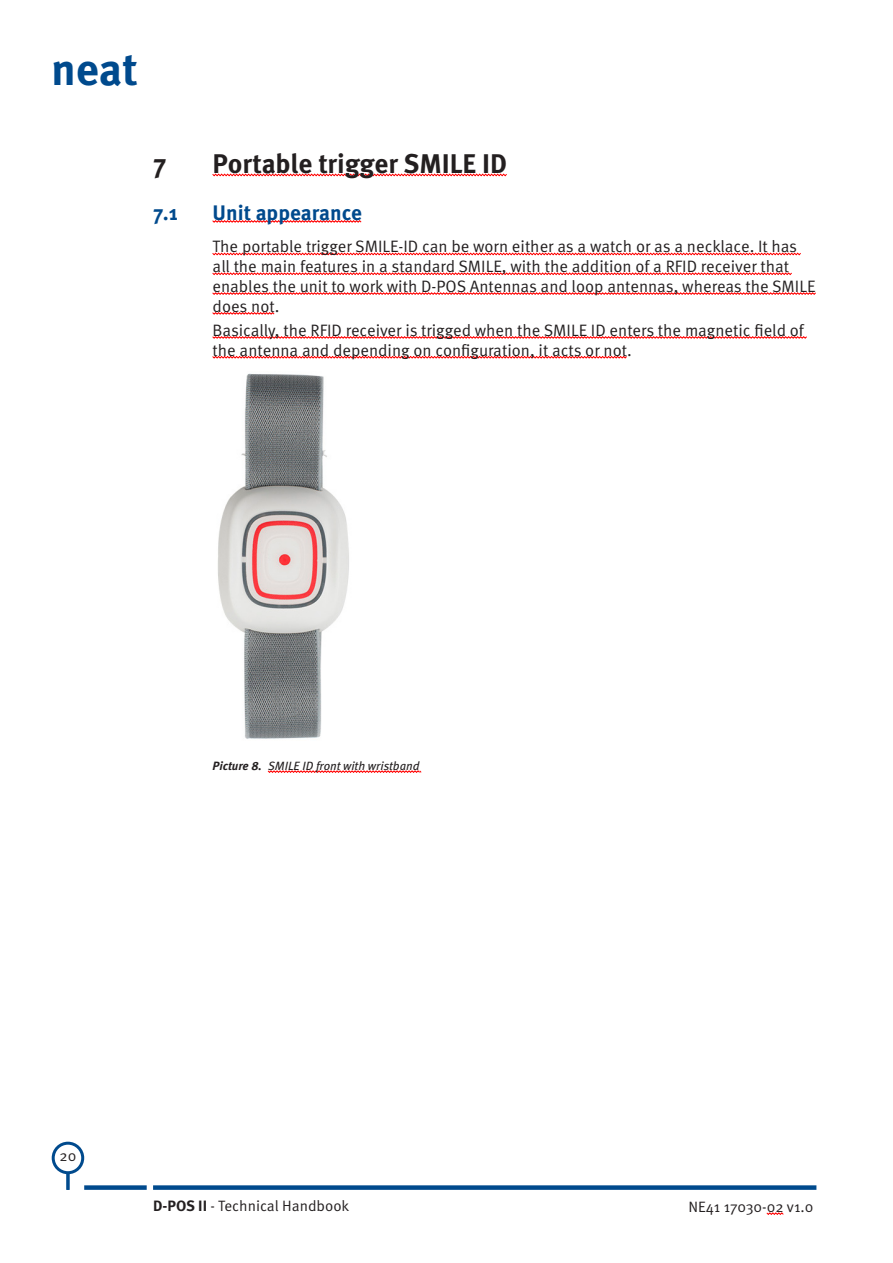
<style>
.page{position:relative;width:893px;height:1263px;background:#fff}
.page>*{position:absolute;margin:0;border:0;box-sizing:border-box;transform-origin:0 0}
.t1{font:700 45px "Meta OT";color:#004a8d}
.t2{font:700 27px "Meta OT";letter-spacing:-.005em;color:#231f20}
.t3{font:700 21px "Meta OT";color:#004a8d}
.t4{font:16.5px/19.8px "Meta OT Norm";color:#231f20}
.t5{font:15px "Meta OT Norm";color:#231f20}
.t6{font:italic 12px "Meta OT";color:#231f20}
.s1{font-weight:700}
.s2{font-family:"Meta OT";font-weight:700}
</style>
<div class="page">
<svg style="left:766px;top:1212px;width:18px;height:3px"></svg>
<div style="left:52px;top:1142px;width:32px;height:32px;border:3px solid #004a8d;border-radius:50%"></div>
<hr style="left:66px;top:1173px;width:3px;height:17px;background:#004a8d">
<div style="left:153px;top:1185px;width:663px;height:5px;background:#004a8d"></div>
<div style="left:84px;top:1185px;width:63px;height:5px;background:#004a8d"></div>
<svg style="left:212px;top:173px;width:295px;height:4px"></svg>
<svg style="left:212px;top:220px;width:150px;height:3px"></svg>
<svg style="left:212px;top:252px;width:589px;height:4px"></svg>
<svg style="left:212px;top:272px;width:580px;height:4px"></svg>
<svg style="left:212px;top:292px;width:604px;height:3px"></svg>
<svg style="left:212px;top:312px;width:63px;height:3px"></svg>
<svg style="left:212px;top:336px;width:595px;height:3px"></svg>
<svg style="left:212px;top:355px;width:415px;height:4px"></svg>
<svg style="left:267px;top:770px;width:155px;height:3px"></svg>
<img style="left:218px;top:373px;width:131px;height:366px">
<h1 class="t1" style="left:51px;top:41px;width:88px">neat</h1>
<h2 class="t2" style="left:153px;top:147px;width:15px">7</h2>
<h2 class="t2" style="left:213px;top:147px;width:296px">Portable trigger SMILE ID</h2>
<p class="t3" style="left:153px;top:199px;width:26px">7.1</p>
<p class="t3" style="left:213px;top:199px;width:151px">Unit appearance</p>
<p class="t4" style="left:213px;top:237px;width:604px">The portable trigger SMILE-ID can be worn either as a watch or as a necklace. It has all the main features in a standard SMILE, with the addition of a RFID receiver that enables the unit to work with D-POS Antennas and loop antennas, whereas the SMILE does not.</p>
<p class="t4" style="left:213px;top:320px;width:593px">Basically, the RFID receiver is trigged when the SMILE ID enters the magnetic field of the antenna and depending on configuration, it acts or not.</p>
<p class="t6" style="left:213px;top:758px;width:209px"><span class="s1">Picture 8.</span> SMILE ID front with wristband</p>
<p class="t5" style="left:60px;top:1147px;width:18px">20</p>
<p class="t5" style="left:153px;top:1197px;width:198px"><span class="s2">D-POS II</span> - Technical Handbook</p>
<p class="t5" style="left:688px;top:1198px;width:127px">NE41 17030-02 v1.0</p>
</div>
